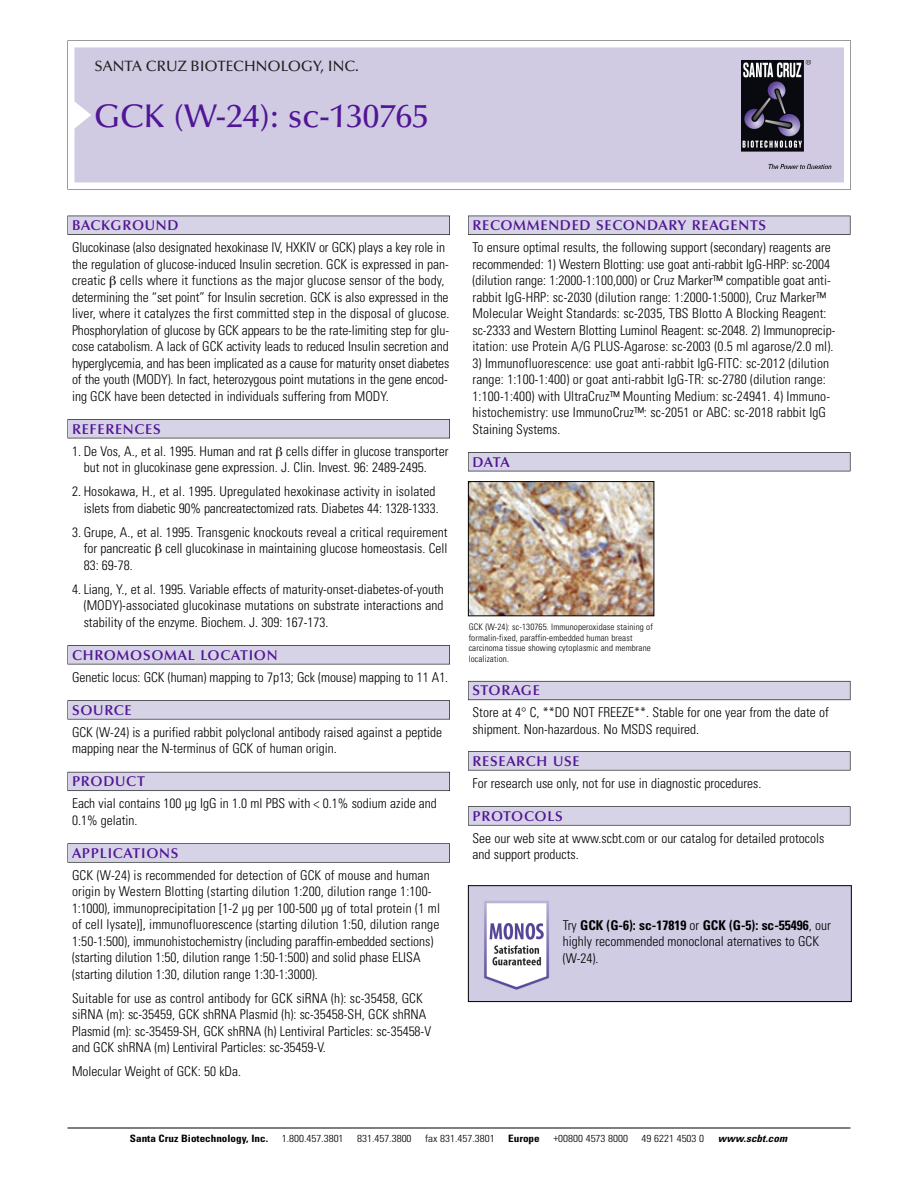
<style>
.page{position:relative;width:918px;height:1188px;background:#fff}
.page>*{position:absolute;margin:0;border:0;box-sizing:border-box;transform-origin:0 0}
.t1{font:500 33px "Optima";color:#511695}
.t2{font:500 15px "Optima";color:#231f20}
.t3{font:600 14.25px "Optima";letter-spacing:.05em;color:#511695}
.t4{font:300 condensed 13.5px/16.5px "Univers";color:#000}
.t5{font:300 condensed 10.2px "Univers";color:#000;scale:1.1 1}
.t6{font:700 condensed 10.2px "Univers";color:#000;scale:1.1 1}
.t7{font:italic 700 condensed 10.2px "Univers";letter-spacing:.005em;color:#000;scale:1.1 1}
.t8{font:300 condensed 9px/10.5px "Univers";letter-spacing:.015em;color:#000}
.s1{font-weight:700}
</style>
<div class="page">
<svg style="left:68px;top:40px;width:783px;height:149px"></svg>
<div style="left:74px;top:47px;width:770px;height:135px;background:#d1cae3"></div>
<img style="left:741px;top:60px;width:90px;height:108px">
<div style="left:68px;top:216px;width:382px;height:19px;background:#525155"></div>
<div style="left:68px;top:216px;width:381px;height:18px;background:#d7d3e7"></div>
<div style="left:68px;top:419px;width:382px;height:19px;background:#525155"></div>
<div style="left:68px;top:420px;width:381px;height:18px;background:#d7d3e7"></div>
<div style="left:68px;top:645px;width:382px;height:19px;background:#545357"></div>
<div style="left:68px;top:646px;width:381px;height:18px;background:#d7d3e7"></div>
<div style="left:68px;top:700px;width:382px;height:19px;background:#575759"></div>
<div style="left:68px;top:701px;width:381px;height:18px;background:#d7d3e7"></div>
<div style="left:68px;top:772px;width:382px;height:19px;background:#5b5a62"></div>
<div style="left:68px;top:772px;width:381px;height:18px;background:#d7d3e7"></div>
<div style="left:68px;top:843px;width:382px;height:20px;background:#626263"></div>
<div style="left:68px;top:844px;width:381px;height:18px;background:#d7d3e7"></div>
<div style="left:468px;top:216px;width:382px;height:19px;background:#525155"></div>
<div style="left:468px;top:216px;width:382px;height:18px;background:#d7d3e7"></div>
<div style="left:468px;top:452px;width:382px;height:19px;background:#525155"></div>
<div style="left:468px;top:453px;width:382px;height:18px;background:#d7d3e7"></div>
<div style="left:468px;top:681px;width:382px;height:19px;background:#66646d"></div>
<div style="left:468px;top:682px;width:382px;height:18px;background:#d7d3e7"></div>
<div style="left:468px;top:751px;width:382px;height:19px;background:#575759"></div>
<div style="left:468px;top:752px;width:382px;height:18px;background:#d7d3e7"></div>
<svg style="left:468px;top:806px;width:382px;height:20px"></svg>
<div style="left:468px;top:807px;width:382px;height:18px;background:#d7d3e7"></div>
<hr style="left:68px;top:1128px;width:782px;height:1px;background:#000">
<img style="left:470px;top:483px;width:182px;height:131px">
<div style="left:468px;top:481px;width:186px;height:135px;border:1px solid #000"></div>
<img style="left:470px;top:887px;width:380px;height:113px">
<div style="left:468px;top:885px;width:384px;height:117px;border:1px solid #000"></div>
<p class="t2" style="left:94px;top:61px;width:266px">SANTA CRUZ BIOTECHNOLOGY, INC.</p>
<h1 class="t1" style="left:94px;top:103px;width:336px">GCK (W-24): sc-130765</h1>
<p class="t3" style="left:72px;top:219px;width:108px">BACKGROUND</p>
<p class="t4" style="left:72px;top:240px;width:379px">Glucokinase (also designated hexokinase IV, HXKIV or GCK) plays a key role in the regulation of glucose-induced Insulin secretion. GCK is expressed in pan&shy;creatic cells where it functions as the major glucose sensor of the body, determining the “set point” for Insulin secretion. GCK is also expressed in the liver, where it catalyzes the first committed step in the disposal of glucose.<br>Phosphorylation of glucose by GCK appears to be the rate-limiting step for glu&shy;cose catabolism. A lack of GCK activity leads to reduced Insulin secretion and hyperglycemia, and has been implicated as a cause for maturity onset diabetes of the youth (MODY). In fact, heterozygous point mutations in the gene encod&shy;ing GCK have been detected in individuals suffering from MODY.</p>
<p class="t3" style="left:72px;top:423px;width:90px">REFERENCES</p>
<p class="t4" style="left:84px;top:444px;width:366px;text-indent:-12px">1. De Vos, A., et al. 1995. Human and rat cells differ in glucose transporter but not in glucokinase gene expression. J. Clin. Invest. 96: 2489-2495.</p>
<p class="t4" style="left:72px;top:484px;width:368px;text-align:right">2. Hosokawa, H., et al. 1995. Upregulated hexokinase activity in isolated islets from diabetic 90% pancreatectomized rats. Diabetes 44: 1328-1333.</p>
<p class="t4" style="left:84px;top:525px;width:365px;text-align:justify;text-indent:-12px">3. Grupe, A., et al. 1995. Transgenic knockouts reveal a critical requirement for pancreatic cell glucokinase in maintaining glucose homeostasis. Cell 83: 69-78.</p>
<p class="t4" style="left:84px;top:582px;width:362px;text-align:justify;text-indent:-12px">4. Liang, Y., et al. 1995. Variable effects of maturity-onset-diabetes-of-youth (MODY)-associated glucokinase mutations on substrate interactions and stability of the enzyme. Biochem. J. 309: 167-173.</p>
<p class="t3" style="left:72px;top:649px;width:207px">CHROMOSOMAL LOCATION</p>
<p class="t4" style="left:72px;top:670px;width:378px">Genetic locus: GCK (human) mapping to 7p13; Gck (mouse) mapping to 11 A1.</p>
<p class="t3" style="left:72px;top:704px;width:61px">SOURCE</p>
<p class="t4" style="left:72px;top:725px;width:372px">GCK (W-24) is a purified rabbit polyclonal antibody raised against a peptide mapping near the N-terminus of GCK of human origin.</p>
<p class="t3" style="left:72px;top:776px;width:74px">PRODUCT</p>
<p class="t4" style="left:72px;top:796px;width:366px">Each vial contains 100 µg IgG in 1.0 ml PBS with &lt; 0.1% sodium azide and<br>0.1% gelatin.</p>
<p class="t3" style="left:72px;top:847px;width:108px">APPLICATIONS</p>
<p class="t4" style="left:72px;top:868px;width:370px">GCK (W-24) is recommended for detection of GCK of mouse and human origin by Western Blotting (starting dilution 1:200, dilution range 1:100- 1:1000), immunoprecipitation [1-2 µg per 100-500 µg of total protein (1 ml of cell lysate)], immunofluorescence (starting dilution 1:50, dilution range 1:50-1:500), immunohistochemistry (including paraffin-embedded sections) (starting dilution 1:50, dilution range 1:50-1:500) and solid phase ELISA (starting dilution 1:30, dilution range 1:30-1:3000).</p>
<p class="t4" style="left:72px;top:991px;width:361px">Suitable for use as control antibody for GCK siRNA (h): sc-35458, GCK siRNA (m): sc-35459, GCK shRNA Plasmid (h): sc-35458-SH, GCK shRNA Plasmid (m): sc-35459-SH, GCK shRNA (h) Lentiviral Particles: sc-35458-V and GCK shRNA (m) Lentiviral Particles: sc-35459-V.</p>
<p class="t4" style="left:72px;top:1064px;width:171px">Molecular Weight of GCK: 50 kDa.</p>
<p class="t3" style="left:473px;top:219px;width:295px">RECOMMENDED SECONDARY REAGENTS</p>
<p class="t4" style="left:473px;top:240px;width:364px">To ensure optimal results, the following support (secondary) reagents are recommended: 1) Western Blotting: use goat anti-rabbit IgG-HRP: sc-2004 (dilution range: 1:2000-1:100,000) or Cruz Marker™ compatible goat anti&shy;rabbit IgG-HRP: sc-2030 (dilution range: 1:2000-1:5000), Cruz Marker™ Molecular Weight Standards: sc-2035, TBS Blotto A Blocking Reagent: sc-2333 and Western Blotting Luminol Reagent: sc-2048. 2) Immunoprecip&shy;itation: use Protein A/G PLUS-Agarose: sc-2003 (0.5 ml agarose/2.0 ml).</p>
<p class="t4" style="left:473px;top:356px;width:359px">3) Immunofluorescence: use goat anti-rabbit IgG-FITC: sc-2012 (dilution range: 1:100-1:400) or goat anti-rabbit IgG-TR: sc-2780 (dilution range:<br>1:100-1:400) with UltraCruz™ Mounting Medium: sc-24941. 4) Immuno&shy;histochemistry: use ImmunoCruz™: sc-2051 or ABC: sc-2018 rabbit IgG Staining Systems.</p>
<p class="t3" style="left:473px;top:456px;width:39px">DATA</p>
<p class="t8" style="left:469px;top:623px;width:186px">GCK (W-24): sc-130765. Immunoperoxidase staining of formalin-fixed, paraffin-embedded human breast carcinoma tissue showing cytoplasmic and membrane localization.</p>
<p class="t3" style="left:473px;top:685px;width:69px">STORAGE</p>
<p class="t4" style="left:473px;top:706px;width:358px">Store at 4° C, **DO NOT FREEZE**. Stable for one year from the date of shipment. Non-hazardous. No MSDS required.</p>
<p class="t3" style="left:473px;top:755px;width:109px">RESEARCH USE</p>
<p class="t4" style="left:473px;top:776px;width:290px">For research use only, not for use in diagnostic procedures.</p>
<p class="t3" style="left:473px;top:810px;width:92px">PROTOCOLS</p>
<p class="t4" style="left:473px;top:831px;width:353px">See our web site at www.scbt.com or our catalog for detailed protocols and support products.</p>
<p class="t4" style="left:563px;top:918px;width:270px">Try <span class="s1">GCK (G-6): sc-17819</span> or <span class="s1">GCK (G-5): sc-55496</span>, our highly recommended monoclonal aternatives to GCK (W-24).</p>
<p class="t6" style="left:130px;top:1135px;width:127px">Santa Cruz Biotechnology, Inc.</p>
<p class="t5" style="left:282px;top:1135px;width:58px">1.800.457.3801</p>
<p class="t5" style="left:357px;top:1135px;width:51px">831.457.3800</p>
<p class="t5" style="left:425px;top:1135px;width:65px">fax 831.457.3801</p>
<p class="t6" style="left:508px;top:1135px;width:30px">Europe</p>
<p class="t5" style="left:553px;top:1135px;width:69px">+00800 4573 8000</p>
<p class="t5" style="left:642px;top:1135px;width:58px">49 6221 4503 0</p>
<p class="t7" style="left:718px;top:1135px;width:64px">www.scbt.com</p>
</div>
